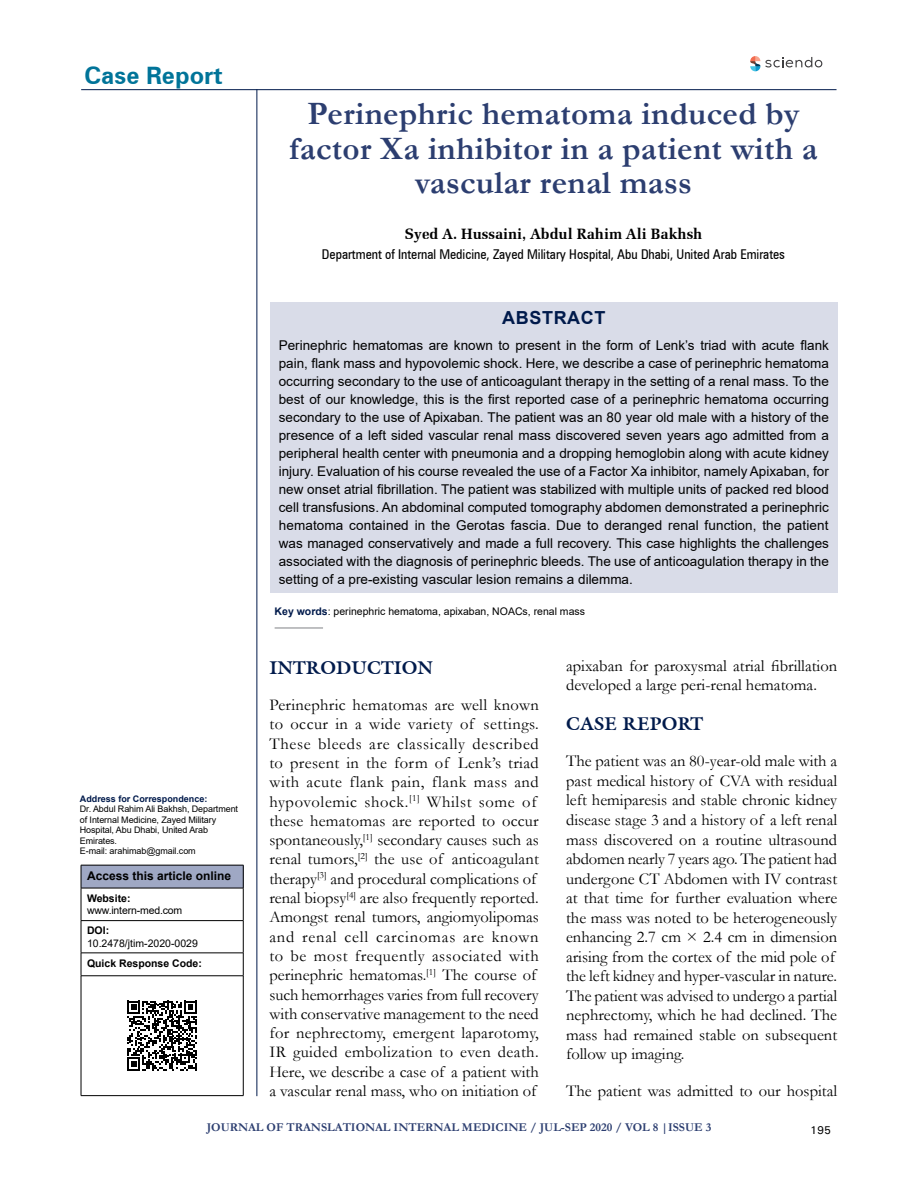
<style>
.page{position:relative;width:918px;height:1188px;background:#fff}
.page>*{position:absolute;margin:0;border:0;box-sizing:border-box;transform-origin:0 0}
.t1{font:700 33px/34.5px "Garamond";letter-spacing:.01em;color:#2c3e70;text-align:center}
.t2{font:700 24px "Zurich BT";color:#007499}
.t3{font:700 18px "Galliard IT Cby BT";color:#001a4b}
.t4{font:700 18px "Arial";letter-spacing:.035em;color:#001a4b}
.t5{font:16.5px/19.4px "Garamond";color:#000}
.t6{font:700 15px "Zapf Elliptical 711 BT";color:#000}
.t7{font:13.5px/18px "Arial";color:#000;text-align:justify}
.t8{font:condensed 13.5px "Zurich BT";color:#000}
.t9{font:700 12px "Garamond";color:#2c3e70}
.t10{font:700 12px "Arial";color:#000}
.t11{font:500 11.25px "Univers";color:#000}
.t12{font:10.5px "Arial";color:#000}
.t13{font:700 10.5px "Arial";color:#000}
.t14{font:9px/10.5px "Arial";letter-spacing:-.01em;color:#000}
.t15{font:700 9px "Arial";color:#001a4b}
.s1{font-weight:700;color:#001a4b}
</style>
<div class="page">
<hr style="left:81px;top:89px;width:756px;height:1px;background:#001a4b">
<svg style="left:750px;top:56px;width:72px;height:15px"></svg>
<hr style="left:256px;top:89px;width:1px;height:1007px;background:#001a4b">
<div style="left:81px;top:865px;width:162px;height:23px;background:#9fa8c4"></div>
<hr style="left:81px;top:865px;width:162px;height:1px;background:#000">
<svg style="left:81px;top:865px;width:1px;height:23px"></svg>
<hr style="left:81px;top:888px;width:162px;height:1px;background:#000">
<hr style="left:81px;top:888px;width:1px;height:32px;background:#000">
<hr style="left:81px;top:920px;width:162px;height:1px;background:#000">
<hr style="left:81px;top:921px;width:1px;height:32px;background:#000">
<hr style="left:81px;top:953px;width:162px;height:1px;background:#000">
<svg style="left:81px;top:953px;width:1px;height:23px"></svg>
<hr style="left:81px;top:976px;width:162px;height:1px;background:#000">
<hr style="left:81px;top:976px;width:1px;height:119px;background:#000">
<svg style="left:243px;top:865px;width:1px;height:23px"></svg>
<hr style="left:243px;top:888px;width:1px;height:32px;background:#000">
<hr style="left:243px;top:921px;width:1px;height:32px;background:#000">
<svg style="left:243px;top:953px;width:1px;height:23px"></svg>
<hr style="left:243px;top:976px;width:1px;height:119px;background:#000">
<hr style="left:81px;top:1095px;width:162px;height:1px;background:#000">
<svg style="left:127px;top:1001px;width:70px;height:70px"></svg>
<div style="left:270px;top:302px;width:567px;height:291px;background:#d9dce8"></div>
<hr style="left:275px;top:628px;width:48px;height:1px;background:#808285">
<h2 class="t2" style="left:85px;top:61px;width:140px">Case Report</h2>
<p class="t15" style="left:80px;top:792px;width:129px">Address for Correspondence:</p>
<p class="t14" style="left:80px;top:804px;width:160px">Dr. Abdul Rahim Ali Bakhsh, Department of Internal Medicine, Zayed Military<br>Hospital, Abu Dhabi, United Arab<br>Emirates.<br>E-mail: arahimab@gmail.com</p>
<p class="t10" style="left:87px;top:867px;width:146px">Access this article online</p>
<p class="t13" style="left:87px;top:891px;width:45px">Website:</p>
<p class="t12" style="left:87px;top:903px;width:97px">www.intern-med.com</p>
<p class="t13" style="left:87px;top:923px;width:24px">DOI:</p>
<p class="t12" style="left:87px;top:936px;width:112px">10.2478/jtim-2020-0029</p>
<p class="t13" style="left:87px;top:955px;width:116px">Quick Response Code:</p>
<h1 class="t1" style="left:289px;top:97px;width:530px">Perinephric hematoma induced by factor Xa inhibitor in a patient with a vascular renal mass</h1>
<p class="t6" style="left:405px;top:225px;width:299px">Syed A. Hussaini, Abdul Rahim Ali Bakhsh</p>
<p class="t8" style="left:322px;top:246px;width:465px">Department of Internal Medicine, Zayed Military Hospital, Abu Dhabi, United Arab Emirates</p>
<p class="t4" style="left:502px;top:305px;width:105px">ABSTRACT</p>
<p class="t7" style="left:279px;top:336px;width:552px">Perinephric hematomas are known to present in the form of Lenk’s triad with acute flank pain, flank mass and hypovolemic shock. Here, we describe a case of perinephric hematoma occurring secondary to the use of anticoagulant therapy in the setting of a renal mass. To the best of our knowledge, this is the first reported case of a perinephric hematoma occurring secondary to the use of Apixaban. The patient was an 80 year old male with a history of the presence of a left sided vascular renal mass discovered seven years ago admitted from a peripheral health center with pneumonia and a dropping hemoglobin along with acute kidney injury. Evaluation of his course revealed the use of a Factor Xa inhibitor, namely Apixaban, for new onset atrial fibrillation. The patient was stabilized with multiple units of packed red blood cell transfusions. An abdominal computed tomography abdomen demonstrated a perinephric hematoma contained in the Gerotas fascia. Due to deranged renal function, the patient was managed conservatively and made a full recovery. This case highlights the challenges associated with the diagnosis of perinephric bleeds. The use of anticoagulation therapy in the setting of a pre-existing vascular lesion remains a dilemma.</p>
<p class="t12" style="left:275px;top:604px;width:312px"><span class="s1">Key words</span>: perinephric hematoma, apixaban, NOACs, renal mass</p>
<p class="t3" style="left:269px;top:656px;width:165px">INTRODUCTION</p>
<p class="t5" style="left:269px;top:695px;width:271px">Perinephric hematomas are well known to occur in a wide variety of settings.<br>These bleeds are classically described to present in the form of Lenk’s triad with acute flank pain, flank mass and hypovolemic shock.<sup>[1]</sup> Whilst some of these hematomas are reported to occur spontaneously,<sup>[1]</sup> secondary causes such as renal tumors,<sup>[2]</sup> the use of anticoagulant therapy<sup>[3]</sup> and procedural complications of renal biopsy<sup>[4]</sup> are also frequently reported.<br>Amongst renal tumors, angiomyolipomas and renal cell carcinomas are known to be most frequently associated with perinephric hematomas.<sup>[1]</sup> The course of such hemorrhages varies from full recovery with conservative management to the need for nephrectomy, emergent laparotomy, IR guided embolization to even death.<br>Here, we describe a case of a patient with a vascular renal mass, who on initiation of</p>
<p class="t5" style="left:566px;top:656px;width:273px">apixaban for paroxysmal atrial fibrillation developed a large peri-renal hematoma.</p>
<p class="t3" style="left:566px;top:712px;width:139px">CASE REPORT</p>
<p class="t5" style="left:566px;top:751px;width:273px">The patient was an 80-year-old male with a past medical history of CVA with residual left hemiparesis and stable chronic kidney disease stage 3 and a history of a left renal mass discovered on a routine ultrasound abdomen nearly 7 years ago. The patient had undergone CT Abdomen with IV contrast at that time for further evaluation where the mass was noted to be heterogeneously enhancing 2.7 cm × 2.4 cm in dimension arising from the cortex of the mid pole of the left kidney and hyper-vascular in nature.<br>The patient was advised to undergo a partial nephrectomy, which he had declined. The mass had remained stable on subsequent follow up imaging.</p>
<p class="t5" style="left:566px;top:1081px;width:273px">The patient was admitted to our hospital</p>
<p class="t9" style="left:207px;top:1119px;width:506px">JOURNAL OF TRANSLATIONAL INTERNAL MEDICINE / JUL-SEP 2020 / VOL 8 |ISSUE 3</p>
<p class="t11" style="left:810px;top:1123px;width:23px">195</p>
</div>
